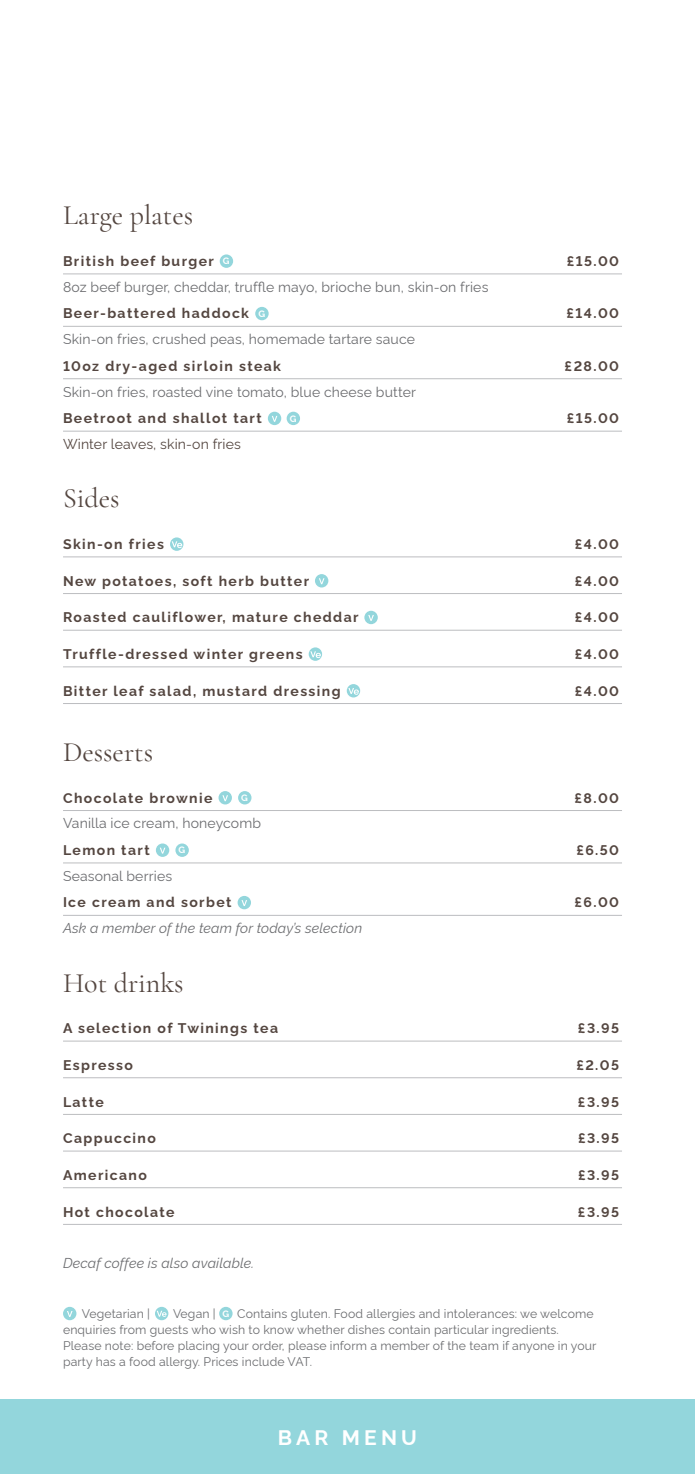
<style>
.page{position:relative;width:695px;height:1474px;background:#fff}
.page>*{position:absolute;margin:0;border:0;box-sizing:border-box;transform-origin:0 0}
.Cormorant_Garamond_H{font:28px "Cormorant Garamond";color:#544640}
.A4___Rawline_Heading{font:700 21px "Rawline";letter-spacing:.2em;color:#fff}
.Slim_Menu_-_Rawline{font:700 14px "Rawline";letter-spacing:.1em;color:#544640}
.Body_Copy{font:14px "Rawline";letter-spacing:.01em;color:#6c6d70}
.Body_Copy-2{font:italic 14px "Rawline";letter-spacing:.01em;color:#6c6d70}
.Cormorant_Garamond_H-2{font:14px "Rawline";letter-spacing:.01em;color:#544640}
.Body_Copy-3{font:12.25px/15.8px "Rawline";letter-spacing:.01em;color:#6c6d70}
.A4___Rawline_Heading-2{font:700 9.28px "Rawline";color:#fff}
</style>
<div class="page">
<div style="left:0;top:1399px;width:694px;height:74px;background:#93d6dc"></div>
<hr style="left:63px;top:273px;width:559px;height:1px;background:#bcbdc0">
<hr style="left:63px;top:326px;width:559px;height:1px;background:#bcbdc0">
<hr style="left:63px;top:378px;width:559px;height:1px;background:#bcbdc0">
<hr style="left:63px;top:431px;width:559px;height:1px;background:#bcbdc0">
<hr style="left:63px;top:556px;width:559px;height:1px;background:#bcbdc0">
<hr style="left:63px;top:593px;width:559px;height:1px;background:#bcbdc0">
<hr style="left:63px;top:629px;width:559px;height:1px;background:#bcbdc0">
<hr style="left:63px;top:666px;width:559px;height:1px;background:#bcbdc0">
<hr style="left:63px;top:703px;width:559px;height:1px;background:#bcbdc0">
<hr style="left:63px;top:810px;width:559px;height:1px;background:#bcbdc0">
<hr style="left:63px;top:862px;width:559px;height:1px;background:#bcbdc0">
<hr style="left:63px;top:914px;width:559px;height:1px;background:#bcbdc0">
<hr style="left:63px;top:1040px;width:559px;height:1px;background:#bcbdc0">
<hr style="left:63px;top:1077px;width:559px;height:1px;background:#bcbdc0">
<hr style="left:63px;top:1113px;width:559px;height:1px;background:#bcbdc0">
<hr style="left:63px;top:1150px;width:559px;height:1px;background:#bcbdc0">
<hr style="left:63px;top:1187px;width:559px;height:1px;background:#bcbdc0">
<hr style="left:63px;top:1223px;width:559px;height:1px;background:#bcbdc0">
<div style="left:220px;top:254px;width:13px;height:14px;background:#93d6dc;border-radius:50%"></div>
<div style="left:255px;top:307px;width:13px;height:13px;background:#93d6dc;border-radius:50%"></div>
<div style="left:268px;top:412px;width:13px;height:13px;background:#93d6dc;border-radius:50%"></div>
<svg style="left:272px;top:416px;width:5px;height:6px"></svg>
<div style="left:286px;top:412px;width:14px;height:13px;background:#93d6dc;border-radius:50%"></div>
<div style="left:170px;top:537px;width:13px;height:14px;background:#93d6dc;border-radius:50%"></div>
<svg style="left:172px;top:541px;width:10px;height:7px"></svg>
<div style="left:315px;top:574px;width:13px;height:13px;background:#93d6dc;border-radius:50%"></div>
<svg style="left:319px;top:578px;width:5px;height:6px"></svg>
<div style="left:364px;top:610px;width:14px;height:14px;background:#93d6dc;border-radius:50%"></div>
<svg style="left:368px;top:615px;width:6px;height:6px"></svg>
<svg style="left:308px;top:647px;width:14px;height:14px"></svg>
<svg style="left:310px;top:651px;width:11px;height:7px"></svg>
<div style="left:347px;top:684px;width:13px;height:13px;background:#93d6dc;border-radius:50%"></div>
<svg style="left:348px;top:688px;width:11px;height:6px"></svg>
<div style="left:218px;top:791px;width:14px;height:13px;background:#93d6dc;border-radius:50%"></div>
<svg style="left:222px;top:795px;width:6px;height:6px"></svg>
<div style="left:238px;top:791px;width:13px;height:13px;background:#93d6dc;border-radius:50%"></div>
<div style="left:156px;top:843px;width:13px;height:13px;background:#93d6dc;border-radius:50%"></div>
<svg style="left:160px;top:847px;width:5px;height:6px"></svg>
<div style="left:175px;top:843px;width:14px;height:14px;background:#93d6dc;border-radius:50%"></div>
<div style="left:237px;top:895px;width:14px;height:14px;background:#93d6dc;border-radius:50%"></div>
<svg style="left:241px;top:900px;width:6px;height:6px"></svg>
<div style="left:63px;top:1306px;width:13px;height:14px;background:#93d6dc;border-radius:50%"></div>
<svg style="left:67px;top:1311px;width:6px;height:5px"></svg>
<svg style="left:155px;top:1306px;width:13px;height:14px"></svg>
<svg style="left:157px;top:1310px;width:9px;height:6px"></svg>
<div style="left:219px;top:1306px;width:13px;height:14px;background:#93d6dc;border-radius:50%"></div>
<p class="Cormorant_Garamond_H" style="left:63px;top:198px;width:132px">Large plates</p>
<p class="Slim_Menu_-_Rawline" style="left:63px;top:250px;width:152px">British beef burger</p>
<p class="A4___Rawline_Heading-2" style="left:223px;top:254px;width:8px">G</p>
<p class="Slim_Menu_-_Rawline" style="left:566px;top:250px;width:54px">£15.00</p>
<p class="Body_Copy" style="left:63px;top:276px;width:427px">8oz beef burger, cheddar, truffle mayo, brioche bun, skin-on fries</p>
<p class="Slim_Menu_-_Rawline" style="left:63px;top:303px;width:187px">Beer-battered haddock</p>
<p class="A4___Rawline_Heading-2" style="left:258px;top:306px;width:8px">G</p>
<p class="Slim_Menu_-_Rawline" style="left:566px;top:303px;width:54px">£14.00</p>
<p class="Body_Copy" style="left:63px;top:328px;width:353px">Skin-on fries, crushed peas, homemade tartare sauce</p>
<p class="Slim_Menu_-_Rawline" style="left:63px;top:355px;width:219px">10oz dry-aged sirloin steak</p>
<p class="Slim_Menu_-_Rawline" style="left:564px;top:355px;width:56px">£28.00</p>
<p class="Body_Copy" style="left:63px;top:380px;width:354px">Skin-on fries, roasted vine tomato, blue cheese butter</p>
<p class="Slim_Menu_-_Rawline" style="left:63px;top:407px;width:200px">Beetroot and shallot tart</p>
<p class="A4___Rawline_Heading-2" style="left:290px;top:411px;width:8px">G</p>
<p class="Slim_Menu_-_Rawline" style="left:566px;top:407px;width:54px">£15.00</p>
<p class="Cormorant_Garamond_H-2" style="left:63px;top:433px;width:179px">Winter leaves, skin-on fries</p>
<p class="Cormorant_Garamond_H" style="left:63px;top:481px;width:58px">Sides</p>
<p class="Slim_Menu_-_Rawline" style="left:63px;top:533px;width:102px">Skin-on fries</p>
<p class="Slim_Menu_-_Rawline" style="left:574px;top:533px;width:46px">£4.00</p>
<p class="Slim_Menu_-_Rawline" style="left:63px;top:570px;width:247px">New potatoes, soft herb butter</p>
<p class="Slim_Menu_-_Rawline" style="left:574px;top:570px;width:46px">£4.00</p>
<p class="Slim_Menu_-_Rawline" style="left:63px;top:606px;width:297px">Roasted cauliflower, mature cheddar</p>
<p class="Slim_Menu_-_Rawline" style="left:574px;top:606px;width:46px">£4.00</p>
<p class="Slim_Menu_-_Rawline" style="left:63px;top:643px;width:241px">Truffle-dressed winter greens</p>
<p class="Slim_Menu_-_Rawline" style="left:574px;top:643px;width:46px">£4.00</p>
<p class="Slim_Menu_-_Rawline" style="left:63px;top:680px;width:279px">Bitter leaf salad, mustard dressing</p>
<p class="Slim_Menu_-_Rawline" style="left:574px;top:680px;width:46px">£4.00</p>
<p class="Cormorant_Garamond_H" style="left:63px;top:735px;width:92px">Desserts</p>
<p class="Slim_Menu_-_Rawline" style="left:63px;top:786px;width:151px">Chocolate brownie</p>
<p class="A4___Rawline_Heading-2" style="left:241px;top:790px;width:8px">G</p>
<p class="Slim_Menu_-_Rawline" style="left:574px;top:786px;width:46px">£8.00</p>
<p class="Body_Copy" style="left:63px;top:812px;width:199px">Vanilla ice cream, honeycomb</p>
<p class="Slim_Menu_-_Rawline" style="left:63px;top:839px;width:88px">Lemon tart</p>
<p class="A4___Rawline_Heading-2" style="left:178px;top:843px;width:8px">G</p>
<p class="Slim_Menu_-_Rawline" style="left:576px;top:839px;width:44px">£6.50</p>
<p class="Body_Copy" style="left:63px;top:864px;width:111px">Seasonal berries</p>
<p class="Slim_Menu_-_Rawline" style="left:63px;top:891px;width:170px">Ice cream and sorbet</p>
<p class="Slim_Menu_-_Rawline" style="left:574px;top:891px;width:46px">£6.00</p>
<p class="Body_Copy-2" style="left:63px;top:917px;width:300px">Ask a member of the team for today’s selection</p>
<p class="Cormorant_Garamond_H" style="left:63px;top:965px;width:122px">Hot drinks</p>
<p class="Slim_Menu_-_Rawline" style="left:63px;top:1017px;width:216px">A selection of Twinings tea</p>
<p class="Slim_Menu_-_Rawline" style="left:578px;top:1017px;width:43px">£3.95</p>
<p class="Slim_Menu_-_Rawline" style="left:63px;top:1054px;width:71px">Espresso</p>
<p class="Slim_Menu_-_Rawline" style="left:576px;top:1054px;width:44px">£2.05</p>
<p class="Slim_Menu_-_Rawline" style="left:63px;top:1090px;width:42px">Latte</p>
<p class="Slim_Menu_-_Rawline" style="left:578px;top:1090px;width:43px">£3.95</p>
<p class="Slim_Menu_-_Rawline" style="left:63px;top:1127px;width:94px">Cappuccino</p>
<p class="Slim_Menu_-_Rawline" style="left:578px;top:1127px;width:43px">£3.95</p>
<p class="Slim_Menu_-_Rawline" style="left:63px;top:1164px;width:85px">Americano</p>
<p class="Slim_Menu_-_Rawline" style="left:578px;top:1164px;width:43px">£3.95</p>
<p class="Slim_Menu_-_Rawline" style="left:63px;top:1200px;width:113px">Hot chocolate</p>
<p class="Slim_Menu_-_Rawline" style="left:578px;top:1200px;width:43px">£3.95</p>
<p class="Body_Copy-2" style="left:63px;top:1251px;width:192px">Decaf coffee is also available.</p>
<p class="Body_Copy-3" style="left:82px;top:1304px;width:70px">Vegetarian |</p>
<p class="Body_Copy-3" style="left:173px;top:1304px;width:44px">Vegan |</p>
<p class="A4___Rawline_Heading-2" style="left:222px;top:1306px;width:8px">G</p>
<p class="Body_Copy-3" style="left:63px;top:1304px;width:535px;text-indent:174px">Contains gluten. Food allergies and intolerances: we welcome enquiries from guests who wish to know whether dishes contain particular ingredients.<br>Please note: before placing your order, please inform a member of the team if anyone in your party has a food allergy. Prices include VAT.</p>
<p class="A4___Rawline_Heading" style="left:278px;top:1421px;width:141px">BAR MENU</p>
</div>
